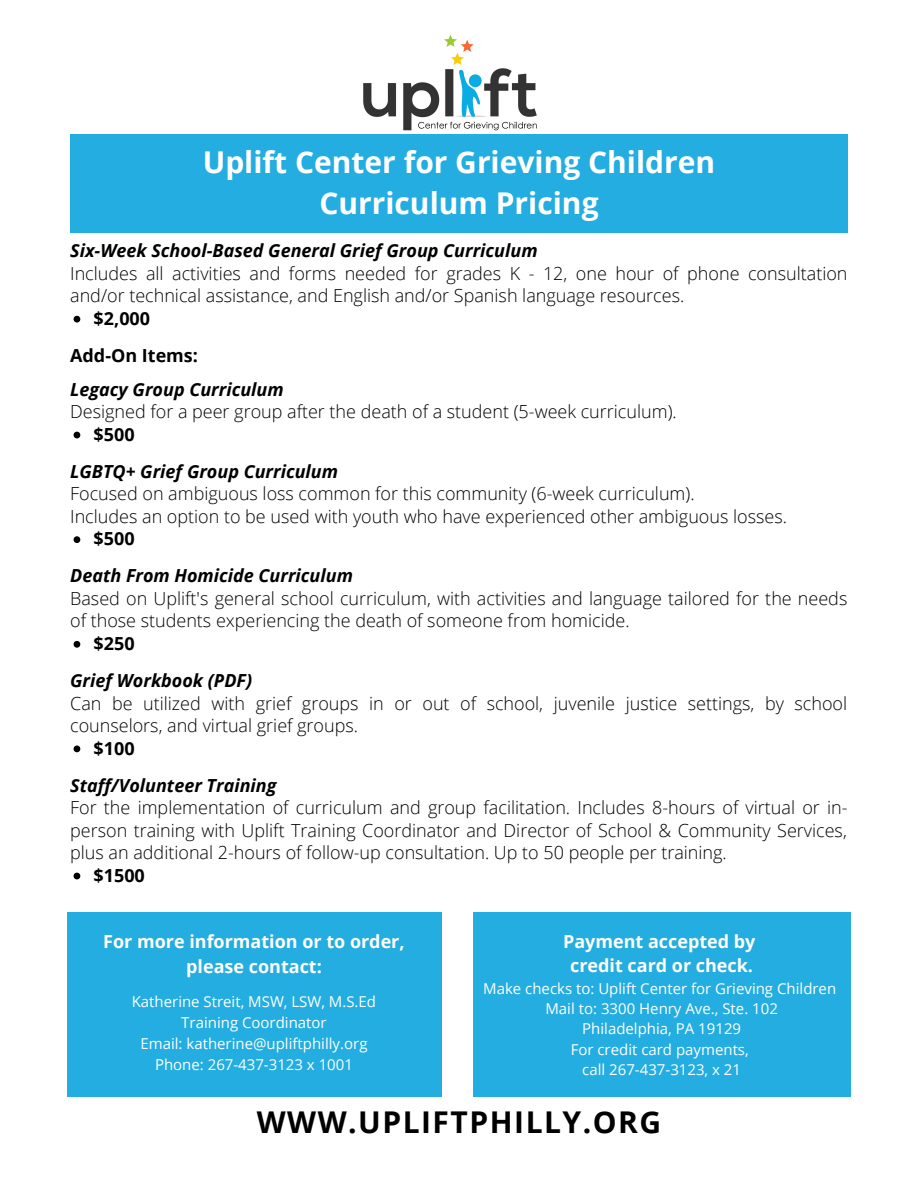
<style>
.page{position:relative;width:918px;height:1188px;background:#fff}
.page>*{position:absolute;margin:0;border:0;box-sizing:border-box;transform-origin:0 0}
.t1{font:700 30px "Open Sans";color:#fff}
.t2{font:700 30px "Open Sans";letter-spacing:.05em;color:#000}
.t3{font:300 18px/22.5px "Open Sans";color:#000}
.t4{font:italic 700 18px "Open Sans";color:#000}
.t5{font:700 18px/25px "Open Sans";color:#fff;text-align:center}
.t6{font:700 18px "Open Sans";color:#000}
.t7{font:15px "Open Sans";color:#fff}
</style>
<div class="page">
<img style="left:363px;top:34px;width:174px;height:97px">
<svg style="left:74px;top:316px;width:6px;height:7px"></svg>
<svg style="left:74px;top:432px;width:6px;height:6px"></svg>
<svg style="left:74px;top:536px;width:6px;height:7px"></svg>
<svg style="left:74px;top:641px;width:6px;height:7px"></svg>
<svg style="left:74px;top:746px;width:6px;height:6px"></svg>
<svg style="left:74px;top:873px;width:6px;height:6px"></svg>
<div style="left:67px;top:912px;width:375px;height:185px;background:#24ade0"></div>
<div style="left:473px;top:912px;width:378px;height:185px;background:#24ade0"></div>
<div style="left:70px;top:134px;width:777px;height:99px;background:#24ade0"></div>
<p class="t1" style="left:203px;top:141px;width:514px">Uplift Center for Grieving Children</p>
<p class="t1" style="left:319px;top:182px;width:281px">Curriculum Pricing</p>
<p class="t4" style="left:70px;top:238px;width:469px">Six-Week School-Based General Grief Group Curriculum</p>
<p class="t3" style="left:70px;top:262px;width:779px">Includes all activities and forms needed for grades K - 12, one hour of phone consultation and/or technical assistance, and English and/or Spanish language resources.</p>
<p class="t6" style="left:94px;top:306px;width:58px">$2,000</p>
<p class="t6" style="left:70px;top:343px;width:129px">Add-On Items:</p>
<p class="t4" style="left:70px;top:376px;width:215px">Legacy Group Curriculum</p>
<p class="t3" style="left:70px;top:400px;width:608px">Designed for a peer group after the death of a student (5-week curriculum).</p>
<p class="t6" style="left:94px;top:421px;width:43px">$500</p>
<p class="t4" style="left:70px;top:459px;width:269px">LGBTQ+ Grief Group Curriculum</p>
<p class="t3" style="left:70px;top:482px;width:626px">Focused on ambiguous loss common for this community (6-week curriculum).</p>
<p class="t3" style="left:70px;top:505px;width:718px">Includes an option to be used with youth who have experienced other ambiguous losses.</p>
<p class="t6" style="left:94px;top:526px;width:43px">$500</p>
<p class="t4" style="left:70px;top:563px;width:284px">Death From Homicide Curriculum</p>
<p class="t3" style="left:70px;top:587px;width:779px">Based on Uplift's general school curriculum, with activities and language tailored for the needs of those students experiencing the death of someone from homicide.</p>
<p class="t6" style="left:94px;top:631px;width:43px">$250</p>
<p class="t4" style="left:70px;top:668px;width:183px">Grief Workbook (PDF)</p>
<p class="t3" style="left:70px;top:691px;width:779px">Can be utilized with grief groups in or out of school, juvenile justice settings, by school counselors, and virtual grief groups.</p>
<p class="t6" style="left:94px;top:735px;width:43px">$100</p>
<p class="t4" style="left:70px;top:772px;width:208px">Staff/Volunteer Training</p>
<p class="t3" style="left:70px;top:796px;width:779px;text-align:justify">For the implementation of curriculum and group facilitation. Includes 8-hours of virtual or in&shy;person training with Uplift Training Coordinator and Director of School &amp; Community Services, plus an additional 2-hours of follow-up consultation. Up to 50 people per training.</p>
<p class="t6" style="left:94px;top:862px;width:53px">$1500</p>
<p class="t5" style="left:103px;top:928px;width:303px">For more information or to order, please contact:</p>
<p class="t7" style="left:132px;top:991px;width:246px">Katherine Streit, MSW, LSW, M.S.Ed</p>
<p class="t7" style="left:181px;top:1012px;width:147px">Training Coordinator</p>
<p class="t7" style="left:140px;top:1033px;width:229px">Email: katherine@upliftphilly.org</p>
<p class="t7" style="left:155px;top:1054px;width:199px">Phone: 267-437-3123 x 1001</p>
<p class="t5" style="left:563px;top:928px;width:194px">Payment accepted by</p>
<p class="t5" style="left:570px;top:953px;width:184px">credit card or check.</p>
<p class="t7" style="left:483px;top:978px;width:355px">Make checks to: Uplift Center for Grieving Children</p>
<p class="t7" style="left:545px;top:998px;width:234px">Mail to: 3300 Henry Ave., Ste. 102</p>
<p class="t7" style="left:582px;top:1018px;width:160px">Philadelphia, PA 19129</p>
<p class="t7" style="left:571px;top:1039px;width:180px">For credit card payments,</p>
<p class="t7" style="left:582px;top:1059px;width:160px">call 267-437-3123, x 21</p>
<p class="t2" style="left:257px;top:1101px;width:406px">WWW.UPLIFTPHILLY.ORG</p>
</div>
